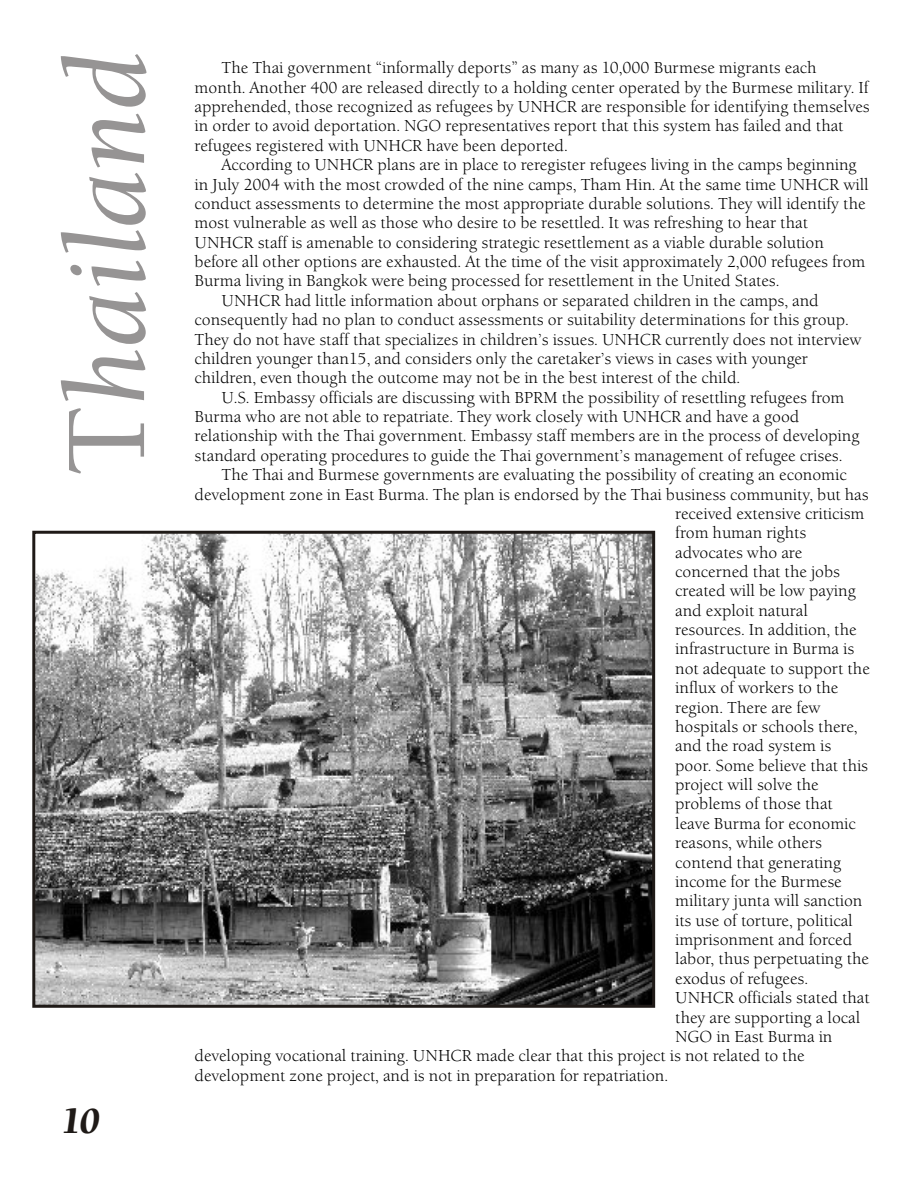
<style>
.page{position:relative;width:918px;height:1188px;background:#fff}
.page>*{position:absolute;margin:0;border:0;box-sizing:border-box;transform-origin:0 0}
.t1{font:italic 112.5px "Berkeley Old Md ITC";color:#969494}
.t2{font:italic 900 36px "Berkeley Old Md ITC";color:#1f1a17}
.t3{font:16.5px/19.4px "Berkeley Old ITC";color:#000}
.s1{font-style:normal}
</style>
<div class="page">
<img style="left:36px;top:535px;width:615px;height:469px">
<div style="left:32px;top:531px;width:623px;height:477px;border:3px solid #1f1a17"></div>
<h1 class="t1" style="left:62px;top:475px;width:424px;rotate:-90deg"><span class="s1">T</span>hailand</h1>
<h2 class="t2" style="left:61px;top:1107px;width:40px">10</h2>
<p class="t3" style="left:195px;top:60px;width:677px;text-indent:27px">The Thai government “informally deports” as many as 10,000 Burmese migrants each month. Another 400 are released directly to a holding center operated by the Burmese military. If apprehended, those recognized as refugees by UNHCR are responsible for identifying themselves in order to avoid deportation. NGO representatives report that this system has failed and that refugees registered with UNHCR have been deported.</p>
<p class="t3" style="left:222px;top:157px;width:637px">According to UNHCR plans are in place to reregister refugees living in the camps beginning</p>
<p class="t3" style="left:195px;top:176px;width:676px">in July 2004 with the most crowded of the nine camps, Tham Hin. At the same time UNHCR will</p>
<p class="t3" style="left:195px;top:195px;width:673px">conduct assessments to determine the most appropriate durable solutions. They will identify the</p>
<p class="t3" style="left:195px;top:215px;width:615px">most vulnerable as well as those who desire to be resettled. It was refreshing to hear that</p>
<p class="t3" style="left:195px;top:234px;width:631px">UNHCR staff is amenable to considering strategic resettlement as a viable durable solution</p>
<p class="t3" style="left:195px;top:254px;width:672px">before all other options are exhausted. At the time of the visit approximately 2,000 refugees from</p>
<p class="t3" style="left:195px;top:273px;width:586px">Burma living in Bangkok were being processed for resettlement in the United States.</p>
<p class="t3" style="left:222px;top:292px;width:599px">UNHCR had little information about orphans or separated children in the camps, and</p>
<p class="t3" style="left:195px;top:312px;width:656px">consequently had no plan to conduct assessments or suitability determinations for this group.</p>
<p class="t3" style="left:195px;top:331px;width:669px">They do not have staff that specializes in children’s issues. UNHCR currently does not interview</p>
<p class="t3" style="left:195px;top:350px;width:615px">children younger than15, and considers only the caretaker’s views in cases with younger</p>
<p class="t3" style="left:195px;top:370px;width:547px">children, even though the outcome may not be in the best interest of the child.</p>
<p class="t3" style="left:222px;top:389px;width:624px">U.S. Embassy officials are discussing with BPRM the possibility of resettling refugees from</p>
<p class="t3" style="left:195px;top:409px;width:606px">Burma who are not able to repatriate. They work closely with UNHCR and have a good</p>
<p class="t3" style="left:195px;top:428px;width:667px">relationship with the Thai government. Embassy staff members are in the process of developing</p>
<p class="t3" style="left:195px;top:447px;width:649px">standard operating procedures to guide the Thai government’s management of refugee crises.</p>
<p class="t3" style="left:222px;top:467px;width:627px">The Thai and Burmese governments are evaluating the possibility of creating an economic</p>
<p class="t3" style="left:195px;top:486px;width:676px">development zone in East Burma. The plan is endorsed by the Thai business community, but has</p>
<p class="t3" style="left:675px;top:505px;width:191px">received extensive criticism</p>
<p class="t3" style="left:675px;top:525px;width:133px">from human rights</p>
<p class="t3" style="left:675px;top:544px;width:129px">advocates who are</p>
<p class="t3" style="left:675px;top:564px;width:166px">concerned that the jobs</p>
<p class="t3" style="left:675px;top:583px;width:182px">created will be low paying</p>
<p class="t3" style="left:675px;top:602px;width:134px">and exploit natural</p>
<p class="t3" style="left:675px;top:622px;width:183px">resources. In addition, the</p>
<p class="t3" style="left:675px;top:641px;width:181px">infrastructure in Burma is</p>
<p class="t3" style="left:675px;top:660px;width:196px">not adequate to support the</p>
<p class="t3" style="left:675px;top:680px;width:165px">influx of workers to the</p>
<p class="t3" style="left:675px;top:699px;width:147px">region. There are few</p>
<p class="t3" style="left:675px;top:718px;width:184px">hospitals or schools there,</p>
<p class="t3" style="left:675px;top:738px;width:158px">and the road system is</p>
<p class="t3" style="left:675px;top:757px;width:194px">poor. Some believe that this</p>
<p class="t3" style="left:675px;top:777px;width:145px">project will solve the</p>
<p class="t3" style="left:675px;top:796px;width:159px">problems of those that</p>
<p class="t3" style="left:675px;top:815px;width:182px">leave Burma for economic</p>
<p class="t3" style="left:675px;top:835px;width:148px">reasons, while others</p>
<p class="t3" style="left:675px;top:854px;width:168px">contend that generating</p>
<p class="t3" style="left:675px;top:873px;width:168px">income for the Burmese</p>
<p class="t3" style="left:675px;top:893px;width:189px">military junta will sanction</p>
<p class="t3" style="left:675px;top:912px;width:179px">its use of torture, political</p>
<p class="t3" style="left:675px;top:932px;width:178px">imprisonment and forced</p>
<p class="t3" style="left:675px;top:951px;width:195px">labor, thus perpetuating the</p>
<p class="t3" style="left:675px;top:970px;width:134px">exodus of refugees.</p>
<p class="t3" style="left:675px;top:990px;width:196px">UNHCR officials stated that</p>
<p class="t3" style="left:675px;top:1009px;width:187px">they are supporting a local</p>
<p class="t3" style="left:675px;top:1028px;width:159px">NGO in East Burma in</p>
<p class="t3" style="left:195px;top:1048px;width:612px">developing vocational training. UNHCR made clear that this project is not related to the</p>
<p class="t3" style="left:195px;top:1067px;width:475px">development zone project, and is not in preparation for repatriation.</p>
</div>
